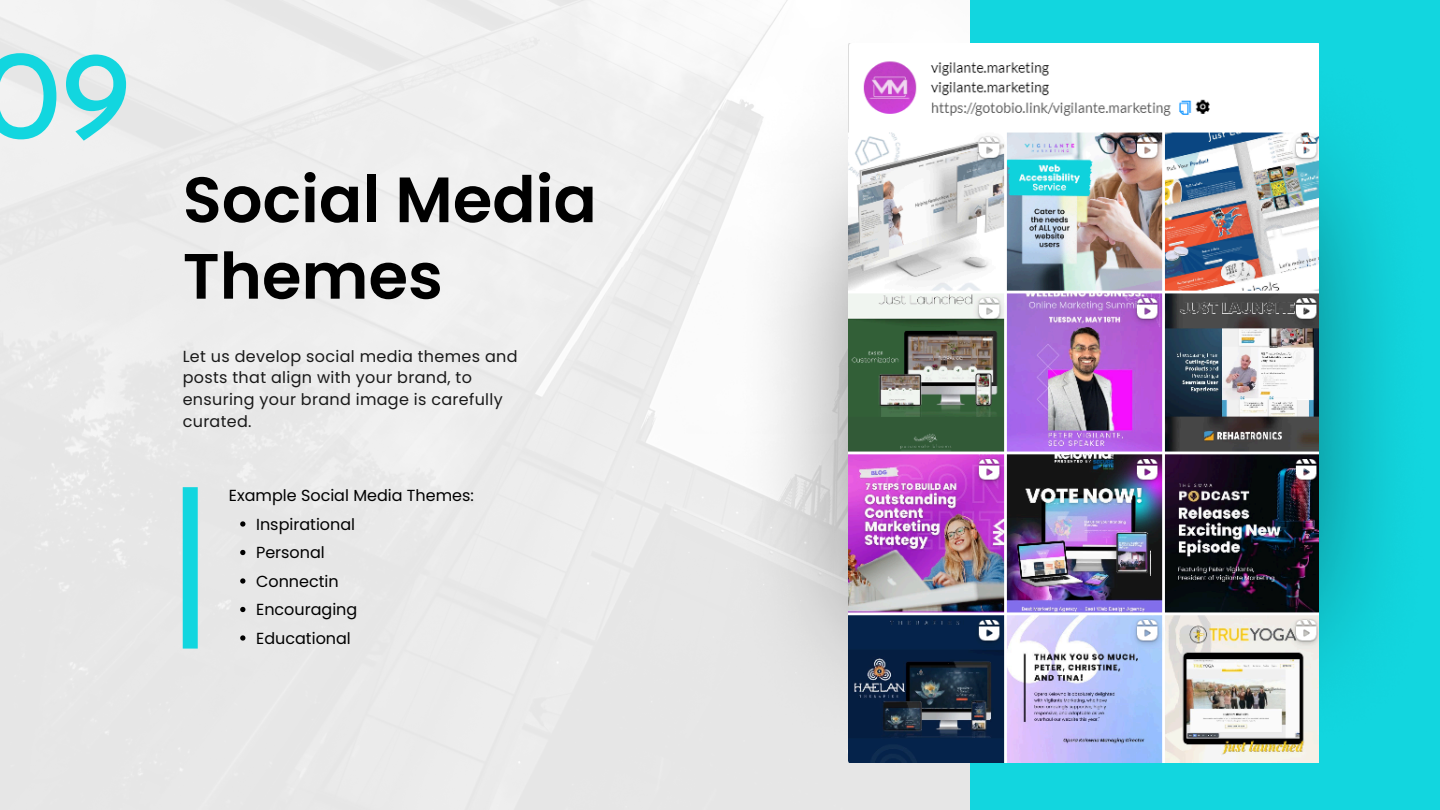
<style>
.page{position:relative;width:1440px;height:810px;background:#fff}
.page>*{position:absolute;margin:0;border:0;box-sizing:border-box;transform-origin:0 0}
.t1{font:129px "Josefin Sans";color:#12d6df}
.t2{font:600 64px/76.5px "Poppins";color:#000}
.t3{font:16px/21.8px "Poppins";letter-spacing:.02em;color:#191919}
.t4{font:16px "Poppins";color:#000}
</style>
<div class="page">
<div style="left:183px;top:487px;width:15px;height:162px;background:#12d6df"></div>
<svg style="left:970px;top:0;width:470px;height:810px;background:#11d0d9"></svg>
<img style="left:729px;top:43px;width:120px;height:720px">
<img style="left:849px;top:43px;width:470px;height:720px">
<svg style="left:240px;top:521px;width:5px;height:6px"></svg>
<svg style="left:240px;top:550px;width:5px;height:5px"></svg>
<svg style="left:240px;top:578px;width:5px;height:6px"></svg>
<svg style="left:240px;top:607px;width:5px;height:5px"></svg>
<svg style="left:240px;top:635px;width:5px;height:6px"></svg>
<p class="t1" style="left:-19px;top:42px;width:151px">09</p>
<h1 class="t2" style="left:183px;top:162px;width:416px">Social Media<br>Themes</h1>
<p class="t3" style="left:183px;top:345px;width:336px">Let us develop social media themes and posts that align with your brand, to ensuring your brand image is carefully curated.</p>
<p class="t4" style="left:229px;top:484px;width:246px">Example Social Media Themes:</p>
<p class="t4" style="left:256px;top:513px;width:101px">Inspirational</p>
<p class="t4" style="left:256px;top:541px;width:70px">Personal</p>
<p class="t4" style="left:256px;top:570px;width:84px">Connectin</p>
<p class="t4" style="left:256px;top:598px;width:103px">Encouraging</p>
<p class="t4" style="left:256px;top:627px;width:96px">Educational</p>
</div>
